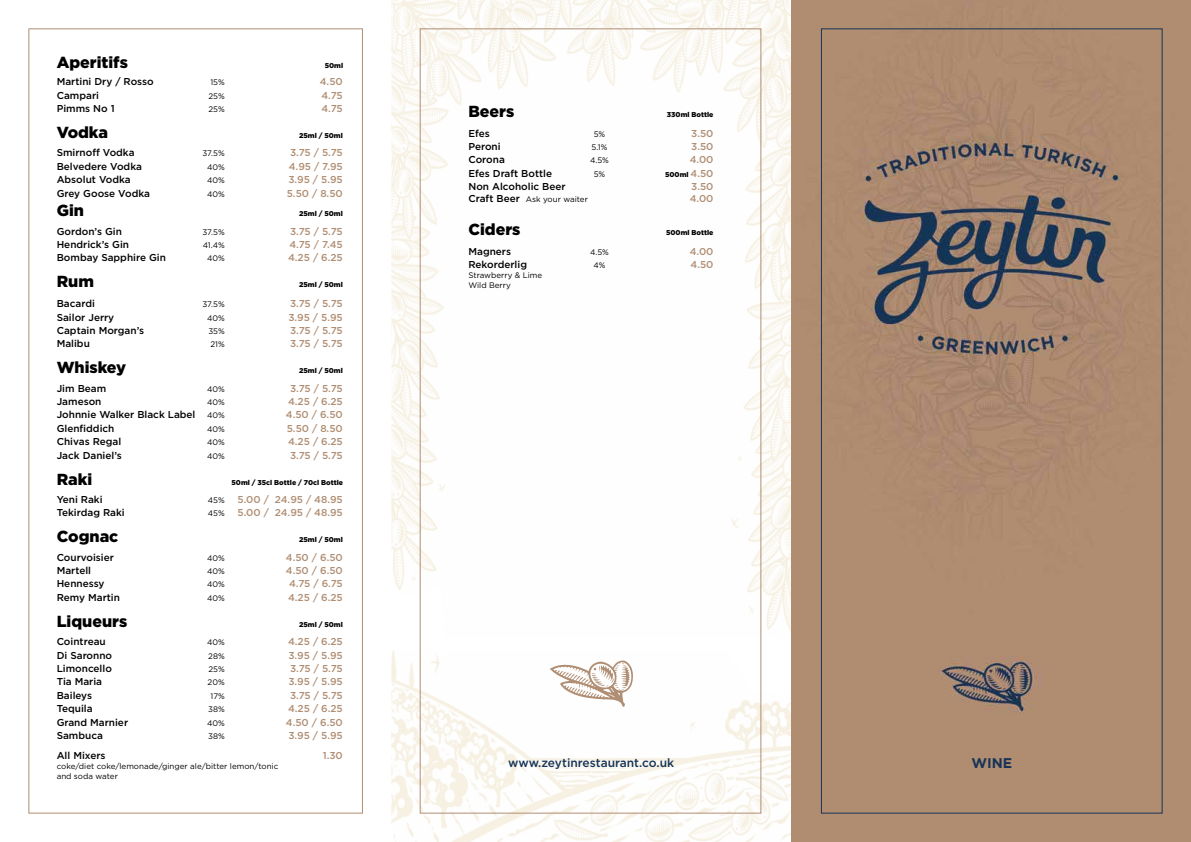
<style>
.page{position:relative;width:1191px;height:842px;background:#fff}
.page>*{position:absolute;margin:0;border:0;box-sizing:border-box;transform-origin:0 0}
.t1{font:900 16px "Gotham";color:#000}
.t2{font:700 14px "Gotham";color:#173457}
.t3{font:500 12px "Gotham";color:#173457}
.t4{font:500 10px "Gotham";color:#000}
.t5{font:500 10px "Gotham";letter-spacing:-.005em;color:#b08e73}
.t6{font:8px/10px "Gotham";color:#000}
.t7{font:900 7px "Gotham";color:#000}
.s1{font-weight:400;font-size:8px}
.s2{font-weight:500;font-size:10px;color:#b08e73}
.s3{font-weight:500;font-size:10px}
</style>
<div class="page">
<img style="left:391px;top:0;width:400px;height:638px">
<img style="left:391px;top:650px;width:400px;height:192px">
<img style="left:791px;top:0;width:400px;height:842px">
<svg style="left:549px;top:660px;width:84px;height:47px"></svg>
<h1 class="t1" style="left:57px;top:53px;width:73px">Aperitifs</h1>
<p class="t7" style="left:325px;top:62px;width:20px">50ml</p>
<p class="t4" style="left:57px;top:75px;width:98px">Martini Dry / Rosso</p>
<p class="t6" style="left:210px;top:77px;width:16px">15%</p>
<p class="t5" style="left:320px;top:75px;width:24px">4.50</p>
<p class="t4" style="left:57px;top:89px;width:44px">Campari</p>
<p class="t6" style="left:208px;top:91px;width:18px">25%</p>
<p class="t5" style="left:321px;top:89px;width:23px">4.75</p>
<p class="t4" style="left:57px;top:102px;width:59px">Pimms No 1</p>
<p class="t6" style="left:208px;top:104px;width:18px">25%</p>
<p class="t5" style="left:321px;top:102px;width:23px">4.75</p>
<h1 class="t1" style="left:57px;top:123px;width:53px">Vodka</h1>
<p class="t7" style="left:299px;top:132px;width:45px">25ml / 50ml</p>
<p class="t4" style="left:57px;top:146px;width:79px">Smirnoff Vodka</p>
<p class="t6" style="left:202px;top:148px;width:24px">37.5%</p>
<p class="t5" style="left:290px;top:146px;width:54px">3.75 / 5.75</p>
<p class="t4" style="left:57px;top:160px;width:87px">Belvedere Vodka</p>
<p class="t6" style="left:207px;top:162px;width:19px">40%</p>
<p class="t5" style="left:289px;top:160px;width:55px">4.95 / 7.95</p>
<p class="t4" style="left:57px;top:173px;width:75px">Absolut Vodka</p>
<p class="t6" style="left:207px;top:175px;width:19px">40%</p>
<p class="t5" style="left:288px;top:173px;width:56px">3.95 / 5.95</p>
<p class="t4" style="left:57px;top:187px;width:95px">Grey Goose Vodka</p>
<p class="t6" style="left:207px;top:189px;width:19px">40%</p>
<p class="t5" style="left:287px;top:187px;width:58px">5.50 / 8.50</p>
<h1 class="t1" style="left:57px;top:201px;width:29px">Gin</h1>
<p class="t7" style="left:299px;top:210px;width:45px">25ml / 50ml</p>
<p class="t4" style="left:57px;top:224px;width:67px">Gordon’s Gin</p>
<p class="t6" style="left:202px;top:227px;width:24px">37.5%</p>
<p class="t5" style="left:290px;top:224px;width:54px">3.75 / 5.75</p>
<p class="t4" style="left:57px;top:238px;width:74px">Hendrick’s Gin</p>
<p class="t6" style="left:203px;top:240px;width:24px">41.4%</p>
<p class="t5" style="left:289px;top:238px;width:55px">4.75 / 7.45</p>
<p class="t4" style="left:57px;top:251px;width:111px">Bombay Sapphire Gin</p>
<p class="t6" style="left:207px;top:253px;width:19px">40%</p>
<p class="t5" style="left:288px;top:251px;width:56px">4.25 / 6.25</p>
<h1 class="t1" style="left:57px;top:272px;width:39px">Rum</h1>
<p class="t7" style="left:299px;top:281px;width:45px">25ml / 50ml</p>
<p class="t4" style="left:57px;top:297px;width:40px">Bacardi</p>
<p class="t6" style="left:202px;top:299px;width:24px">37.5%</p>
<p class="t5" style="left:290px;top:297px;width:54px">3.75 / 5.75</p>
<p class="t4" style="left:57px;top:310px;width:59px">Sailor Jerry</p>
<p class="t6" style="left:207px;top:312px;width:19px">40%</p>
<p class="t5" style="left:288px;top:310px;width:56px">3.95 / 5.95</p>
<p class="t4" style="left:57px;top:324px;width:89px">Captain Morgan’s</p>
<p class="t6" style="left:208px;top:326px;width:18px">35%</p>
<p class="t5" style="left:290px;top:324px;width:54px">3.75 / 5.75</p>
<p class="t4" style="left:57px;top:337px;width:35px">Malibu</p>
<p class="t6" style="left:210px;top:339px;width:16px">21%</p>
<p class="t5" style="left:290px;top:337px;width:54px">3.75 / 5.75</p>
<h1 class="t1" style="left:57px;top:358px;width:71px">Whiskey</h1>
<p class="t7" style="left:299px;top:367px;width:45px">25ml / 50ml</p>
<p class="t4" style="left:57px;top:381px;width:51px">Jim Beam</p>
<p class="t6" style="left:207px;top:384px;width:19px">40%</p>
<p class="t5" style="left:290px;top:381px;width:54px">3.75 / 5.75</p>
<p class="t4" style="left:57px;top:395px;width:46px">Jameson</p>
<p class="t6" style="left:207px;top:397px;width:19px">40%</p>
<p class="t5" style="left:288px;top:395px;width:56px">4.25 / 6.25</p>
<p class="t4" style="left:57px;top:408px;width:170px">Johnnie Walker Black Label <span class="s1">40%</span></p>
<p class="t5" style="left:286px;top:408px;width:58px">4.50 / 6.50</p>
<p class="t4" style="left:57px;top:422px;width:59px">Glenfiddich</p>
<p class="t6" style="left:207px;top:424px;width:19px">40%</p>
<p class="t5" style="left:287px;top:422px;width:58px">5.50 / 8.50</p>
<p class="t4" style="left:57px;top:435px;width:66px">Chivas Regal</p>
<p class="t6" style="left:207px;top:437px;width:19px">40%</p>
<p class="t5" style="left:288px;top:435px;width:56px">4.25 / 6.25</p>
<p class="t4" style="left:57px;top:449px;width:67px">Jack Daniel’s</p>
<p class="t6" style="left:207px;top:451px;width:19px">40%</p>
<p class="t5" style="left:290px;top:449px;width:54px">3.75 / 5.75</p>
<h1 class="t1" style="left:57px;top:470px;width:37px">Raki</h1>
<p class="t7" style="left:231px;top:478px;width:113px">50ml / 35cl Bottle / 70cl Bottle</p>
<p class="t4" style="left:57px;top:493px;width:47px">Yeni Raki</p>
<p class="t6" style="left:208px;top:495px;width:18px">45%</p>
<p class="t5" style="left:237px;top:493px;width:107px">5.00 / 24.95 / 48.95</p>
<p class="t4" style="left:57px;top:506px;width:70px">Tekirdag Raki</p>
<p class="t6" style="left:208px;top:508px;width:18px">45%</p>
<p class="t5" style="left:237px;top:506px;width:107px">5.00 / 24.95 / 48.95</p>
<h1 class="t1" style="left:57px;top:527px;width:63px">Cognac</h1>
<p class="t7" style="left:299px;top:536px;width:45px">25ml / 50ml</p>
<p class="t4" style="left:57px;top:550px;width:59px">Courvoisier</p>
<p class="t6" style="left:207px;top:553px;width:19px">40%</p>
<p class="t5" style="left:286px;top:550px;width:58px">4.50 / 6.50</p>
<p class="t4" style="left:57px;top:564px;width:36px">Martell</p>
<p class="t6" style="left:207px;top:566px;width:19px">40%</p>
<p class="t5" style="left:286px;top:564px;width:58px">4.50 / 6.50</p>
<p class="t4" style="left:57px;top:577px;width:49px">Hennessy</p>
<p class="t6" style="left:207px;top:579px;width:19px">40%</p>
<p class="t5" style="left:289px;top:577px;width:55px">4.75 / 6.75</p>
<p class="t4" style="left:57px;top:591px;width:65px">Remy Martin</p>
<p class="t6" style="left:207px;top:593px;width:19px">40%</p>
<p class="t5" style="left:288px;top:591px;width:56px">4.25 / 6.25</p>
<h1 class="t1" style="left:57px;top:612px;width:72px">Liqueurs</h1>
<p class="t7" style="left:299px;top:620px;width:45px">25ml / 50ml</p>
<p class="t4" style="left:57px;top:635px;width:51px">Cointreau</p>
<p class="t6" style="left:207px;top:637px;width:19px">40%</p>
<p class="t5" style="left:288px;top:635px;width:56px">4.25 / 6.25</p>
<p class="t4" style="left:57px;top:648px;width:57px">Di Saronno</p>
<p class="t6" style="left:208px;top:651px;width:18px">28%</p>
<p class="t5" style="left:288px;top:648px;width:56px">3.95 / 5.95</p>
<p class="t4" style="left:57px;top:662px;width:57px">Limoncello</p>
<p class="t6" style="left:208px;top:664px;width:18px">25%</p>
<p class="t5" style="left:290px;top:662px;width:54px">3.75 / 5.75</p>
<p class="t4" style="left:57px;top:675px;width:47px">Tia Maria</p>
<p class="t6" style="left:208px;top:677px;width:19px">20%</p>
<p class="t5" style="left:288px;top:675px;width:56px">3.95 / 5.95</p>
<p class="t4" style="left:57px;top:689px;width:37px">Baileys</p>
<p class="t6" style="left:210px;top:691px;width:16px">17%</p>
<p class="t5" style="left:290px;top:689px;width:54px">3.75 / 5.75</p>
<p class="t4" style="left:57px;top:702px;width:37px">Tequila</p>
<p class="t6" style="left:208px;top:704px;width:18px">38%</p>
<p class="t5" style="left:288px;top:702px;width:56px">4.25 / 6.25</p>
<p class="t4" style="left:57px;top:715px;width:73px">Grand Marnier</p>
<p class="t6" style="left:207px;top:718px;width:19px">40%</p>
<p class="t5" style="left:286px;top:715px;width:58px">4.50 / 6.50</p>
<p class="t4" style="left:57px;top:729px;width:48px">Sambuca</p>
<p class="t6" style="left:208px;top:731px;width:18px">38%</p>
<p class="t5" style="left:288px;top:729px;width:56px">3.95 / 5.95</p>
<p class="t4" style="left:57px;top:749px;width:50px">All Mixers</p>
<p class="t5" style="left:323px;top:749px;width:22px">1.30</p>
<p class="t6" style="left:57px;top:761px;width:223px">coke/diet coke/lemonade/ginger ale/bitter lemon/tonic and soda water</p>
<p class="t3" style="left:508px;top:755px;width:167px">www.zeytinrestaurant.co.uk</p>
<h2 class="t2" style="left:971px;top:754px;width:42px">WINE</h2>
<h1 class="t1" style="left:468px;top:102px;width:47px">Beers</h1>
<p class="t7" style="left:667px;top:110px;width:48px">330ml Bottle</p>
<p class="t4" style="left:468px;top:126px;width:23px">Efes</p>
<p class="t6" style="left:593px;top:129px;width:13px">5%</p>
<p class="t5" style="left:691px;top:126px;width:24px">3.50</p>
<p class="t4" style="left:468px;top:140px;width:34px">Peroni</p>
<p class="t6" style="left:591px;top:142px;width:17px">5.1%</p>
<p class="t5" style="left:691px;top:140px;width:24px">3.50</p>
<p class="t4" style="left:468px;top:153px;width:38px">Corona</p>
<p class="t6" style="left:590px;top:155px;width:20px">4.5%</p>
<p class="t5" style="left:690px;top:153px;width:25px">4.00</p>
<p class="t4" style="left:468px;top:167px;width:85px">Efes Draft Bottle</p>
<p class="t6" style="left:593px;top:169px;width:13px">5%</p>
<p class="t7" style="left:665px;top:170px;width:50px">500ml <span class="s2">4.50</span></p>
<p class="t4" style="left:468px;top:180px;width:99px">Non Alcoholic Beer</p>
<p class="t5" style="left:691px;top:180px;width:24px">3.50</p>
<p class="t6" style="left:468px;top:194px;width:121px"><span class="s3">Craft Beer</span> Ask your waiter</p>
<p class="t5" style="left:690px;top:192px;width:25px">4.00</p>
<h1 class="t1" style="left:468px;top:220px;width:54px">Ciders</h1>
<p class="t7" style="left:666px;top:228px;width:49px">500ml Bottle</p>
<p class="t4" style="left:468px;top:245px;width:44px">Magners</p>
<p class="t6" style="left:590px;top:247px;width:20px">4.5%</p>
<p class="t5" style="left:690px;top:245px;width:25px">4.00</p>
<p class="t4" style="left:468px;top:258px;width:60px">Rekorderlig</p>
<p class="t6" style="left:593px;top:260px;width:14px">4%</p>
<p class="t5" style="left:690px;top:258px;width:24px">4.50</p>
<p class="t6" style="left:468px;top:270px;width:75px">Strawberry &amp; Lime<br>Wild Berry</p>
</div>
